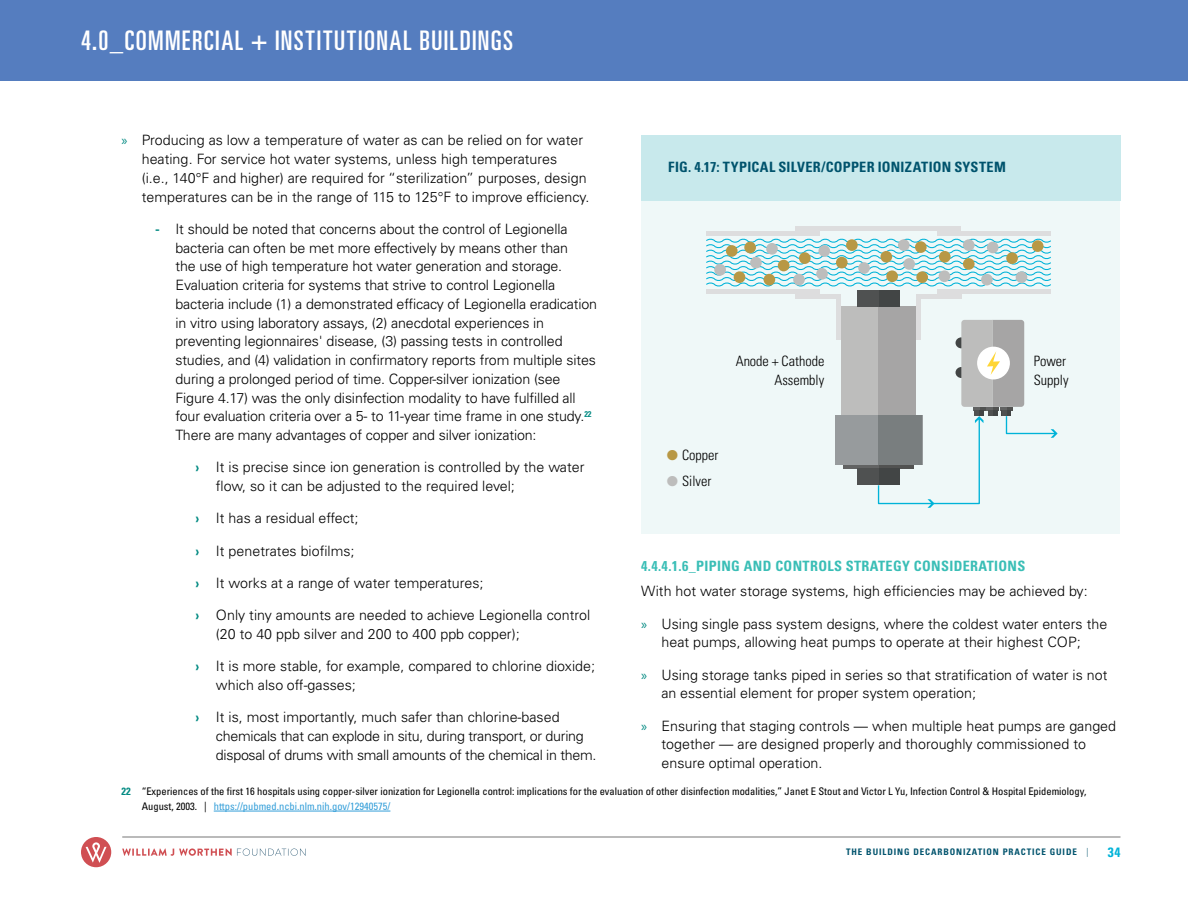
<style>
.page{position:relative;width:1188px;height:918px;background:#fff}
.page>*{position:absolute;margin:0;border:0;box-sizing:border-box;transform-origin:0 0}
.t1{font:27px "Univers LT Pro Ult Cond";letter-spacing:.055em;color:#fff}
.t2{font:300 14.25px/18.8px "Univers LT Pro 45";color:#000}
.t3{font:300 14.25px/18.8px "Univers LT Pro 45";letter-spacing:-.02em;color:#000}
.t4{font:700 condensed 14.25px "Univers LT Pro";letter-spacing:.025em;color:#3abeb6}
.t5{font:300 condensed 14.25px/18.8px "Univers LT Pro";color:#000;text-align:right}
.t6{font:700 condensed 14.25px "Univers LT Pro";letter-spacing:.02em;color:#00536d}
.t7{font:700 condensed 13.5px "Univers LT Pro";color:#00b3d8}
.t8{font:condensed 10.5px/15px "Univers LT Pro";color:#000}
.t9{font:700 condensed 9px "Univers LT Pro";letter-spacing:.1em;color:#00536d}
.s1{font-family:"Myriad Pro";font-weight:400;color:#028a82}
.s2{font-family:"Univers LT Pro";font-weight:700;font-stretch:condensed;color:#028a82}
.s3{color:#b89845}
.s4{color:#bdbdbc}
.s5{font-weight:700;color:#028a82}
.s6{color:#359fd9}
.s7{font-weight:300}
</style>
<div class="page">
<svg style="left:81px;top:837px;width:30px;height:30px"></svg>
<svg style="left:122px;top:848px;width:184px;height:8px"></svg>
<hr style="left:122px;top:837px;width:998px;height:1px;background:#767676">
<div style="left:0;top:0;width:1188px;height:81px;background:#557dbf"></div>
<div style="left:642px;top:200px;width:478px;height:334px;background:#eff8f8"></div>
<div style="left:641px;top:135px;width:479px;height:65px;background:#c8e9ec"></div>
<hr style="left:214px;top:811px;width:176px;height:1px;background:#359fd9">
<div style="left:841px;top:307px;width:75px;height:109px;background:#bdbdbc"></div>
<div style="left:879px;top:307px;width:37px;height:109px;background:#a6a5a5"></div>
<div style="left:835px;top:416px;width:87px;height:49px;background:#979b9d"></div>
<hr style="left:843px;top:465px;width:36px;height:3px;background:#626363">
<div style="left:857px;top:468px;width:22px;height:17px;background:#4f5151"></div>
<div style="left:857px;top:290px;width:43px;height:17px;background:#424545"></div>
<div style="left:857px;top:290px;width:22px;height:17px;background:#4f5151"></div>
<div style="left:706px;top:289px;width:114px;height:5px;background:#ddddde"></div>
<div style="left:836px;top:294px;width:5px;height:46px;background:#ddddde"></div>
<div style="left:795px;top:294px;width:46px;height:5px;background:#ddddde"></div>
<div style="left:706px;top:231px;width:114px;height:5px;background:#ddddde"></div>
<div style="left:937px;top:289px;width:114px;height:5px;background:#ddddde"></div>
<div style="left:916px;top:294px;width:5px;height:46px;background:#ddddde"></div>
<div style="left:916px;top:294px;width:46px;height:5px;background:#ddddde"></div>
<div style="left:937px;top:231px;width:114px;height:5px;background:#ddddde"></div>
<div style="left:796px;top:226px;width:165px;height:5px;background:#ddddde"></div>
<svg style="left:706px;top:238px;width:345px;height:49px"></svg>
<div style="left:726px;top:245px;width:12px;height:12px;background:#b89845;border-radius:50%"></div>
<div style="left:744px;top:242px;width:12px;height:11px;background:#b89845;border-radius:50%"></div>
<div style="left:734px;top:271px;width:11px;height:12px;background:#b89845;border-radius:50%"></div>
<div style="left:714px;top:264px;width:12px;height:12px;background:#bdbdbc;border-radius:50%"></div>
<div style="left:750px;top:257px;width:12px;height:11px;background:#bdbdbc;border-radius:50%"></div>
<div style="left:766px;top:243px;width:12px;height:12px;background:#bdbdbc;border-radius:50%"></div>
<div style="left:793px;top:274px;width:12px;height:11px;background:#bdbdbc;border-radius:50%"></div>
<div style="left:816px;top:268px;width:12px;height:12px;background:#bdbdbc;border-radius:50%"></div>
<div style="left:818px;top:245px;width:12px;height:12px;background:#bdbdbc;border-radius:50%"></div>
<div style="left:858px;top:262px;width:12px;height:12px;background:#bdbdbc;border-radius:50%"></div>
<div style="left:903px;top:258px;width:12px;height:12px;background:#bdbdbc;border-radius:50%"></div>
<div style="left:939px;top:270px;width:11px;height:12px;background:#bdbdbc;border-radius:50%"></div>
<div style="left:963px;top:239px;width:12px;height:12px;background:#bdbdbc;border-radius:50%"></div>
<div style="left:987px;top:242px;width:12px;height:11px;background:#bdbdbc;border-radius:50%"></div>
<div style="left:981px;top:274px;width:12px;height:11px;background:#bdbdbc;border-radius:50%"></div>
<div style="left:1016px;top:271px;width:11px;height:12px;background:#bdbdbc;border-radius:50%"></div>
<div style="left:898px;top:239px;width:12px;height:12px;background:#bdbdbc;border-radius:50%"></div>
<div style="left:764px;top:274px;width:11px;height:11px;background:#b89845;border-radius:50%"></div>
<div style="left:778px;top:260px;width:11px;height:11px;background:#b89845;border-radius:50%"></div>
<div style="left:799px;top:252px;width:12px;height:12px;background:#b89845;border-radius:50%"></div>
<div style="left:836px;top:257px;width:12px;height:11px;background:#b89845;border-radius:50%"></div>
<div style="left:846px;top:239px;width:12px;height:12px;background:#b89845;border-radius:50%"></div>
<div style="left:881px;top:251px;width:11px;height:12px;background:#b89845;border-radius:50%"></div>
<div style="left:886px;top:270px;width:12px;height:12px;background:#b89845;border-radius:50%"></div>
<div style="left:916px;top:271px;width:12px;height:12px;background:#b89845;border-radius:50%"></div>
<div style="left:915px;top:241px;width:12px;height:12px;background:#b89845;border-radius:50%"></div>
<div style="left:939px;top:251px;width:12px;height:12px;background:#b89845;border-radius:50%"></div>
<div style="left:963px;top:258px;width:12px;height:12px;background:#b89845;border-radius:50%"></div>
<div style="left:1006px;top:252px;width:12px;height:12px;background:#b89845;border-radius:50%"></div>
<div style="left:1032px;top:240px;width:12px;height:12px;background:#b89845;border-radius:50%"></div>
<svg style="left:877px;top:320px;width:181px;height:188px"></svg>
<h1 class="t1" style="left:81px;top:22px;width:434px">4.0_COMMERCIAL + INSTITUTIONAL BUILDINGS</h1>
<p class="t2" style="left:142px;top:131px;width:449px;text-indent:-20px"><span class="s1">»</span> Producing as low a temperature of water as can be relied on for water heating. For service hot water systems, unless high temperatures<br>(i.e., 140°F and higher) are required for “sterilization” purposes, design temperatures can be in the range of 115 to 125°F to improve efficiency.</p>
<p class="t2" style="left:175px;top:219px;width:423px;text-indent:-20px"><span class="s2">-</span> It should be noted that concerns about the control of Legionella bacteria can often be met more effectively by means other than<br>the use of high temperature hot water generation and storage.<br>Evaluation criteria for systems that strive to control Legionella bacteria include (1) a demonstrated efficacy of Legionella eradication in vitro using laboratory assays, (2) anecdotal experiences in preventing legionnaires' disease, (3) passing tests in controlled studies, and (4) validation in confirmatory reports from multiple sites during a prolonged period of time. Copper-silver ionization (see Figure 4.17) was the only disinfection modality to have fulfilled all four evaluation criteria over a 5- to 11-year time frame in one study.<sup>22<br></sup>There are many advantages of copper and silver ionization:</p>
<p class="t2" style="left:216px;top:458px;width:370px;text-indent:-20px"><span class="s2">›</span> It is precise since ion generation is controlled by the water flow, so it can be adjusted to the required level;</p>
<p class="t2" style="left:196px;top:509px;width:164px"><span class="s2">›</span> It has a residual effect;</p>
<p class="t2" style="left:196px;top:541px;width:160px"><span class="s2">›</span> It penetrates biofilms;</p>
<p class="t2" style="left:196px;top:573px;width:289px"><span class="s2">›</span> It works at a range of water temperatures;</p>
<p class="t2" style="left:216px;top:605px;width:376px;text-indent:-20px"><span class="s2">›</span> Only tiny amounts are needed to achieve Legionella control (20 to 40 ppb silver and 200 to 400 ppb copper);</p>
<p class="t2" style="left:216px;top:656px;width:380px;text-indent:-20px"><span class="s2">›</span> It is more stable, for example, compared to chlorine dioxide; which also off-gasses;</p>
<p class="t3" style="left:216px;top:707px;width:382px;text-indent:-20px"><span class="s2">›</span> It is, most importantly, much safer than chlorine-based chemicals that can explode in situ, during transport, or during disposal of drums with small amounts of the chemical in them.</p>
<p class="t6" style="left:668px;top:159px;width:339px">FIG. 4.17: TYPICAL SILVER/COPPER IONIZATION SYSTEM</p>
<p class="t5" style="left:736px;top:351px;width:90px">Anode + Cathode<br>Assembly</p>
<p class="t5" style="left:1034px;top:351px;width:36px;text-align:left">Power<br>Supply</p>
<p class="t5" style="left:667px;top:445px;width:53px"><span class="s3">●</span> Copper</p>
<p class="t5" style="left:667px;top:471px;width:46px"><span class="s4">●</span> Silver</p>
<p class="t4" style="left:641px;top:557px;width:386px">4.4.4.1.6_PIPING AND CONTROLS STRATEGY CONSIDERATIONS</p>
<p class="t2" style="left:641px;top:582px;width:448px">With hot water storage systems, high efficiencies may be achieved by:</p>
<p class="t2" style="left:641px;top:614px;width:468px;text-align:center"><span class="s1">»</span> Using single pass system designs, where the coldest water enters the heat pumps, allowing heat pumps to operate at their highest COP;</p>
<p class="t2" style="left:662px;top:665px;width:447px;text-indent:-20px"><span class="s1">»</span> Using storage tanks piped in series so that stratification of water is not an essential element for proper system operation;</p>
<p class="t2" style="left:662px;top:716px;width:456px;text-indent:-20px"><span class="s1">»</span> Ensuring that staging controls — when multiple heat pumps are ganged together — are designed properly and thoroughly commissioned to ensure optimal operation.</p>
<p class="t8" style="left:142px;top:783px;width:946px;text-indent:-20px"><span class="s5">22</span> “Experiences of the first 16 hospitals using copper-silver ionization for Legionella control: implications for the evaluation of other disinfection modalities,” Janet E Stout and Victor L Yu, Infection Control &amp; Hospital Epidemiology,<br>August, 2003. | <span class="s6">https://pubmed.ncbi.nlm.nih.gov/12940575/</span></p>
<p class="t9" style="left:846px;top:847px;width:244px">THE BUILDING DECARBONIZATION PRACTICE GUIDE <span class="s7">|</span></p>
<p class="t7" style="left:1108px;top:844px;width:14px">34</p>
</div>
